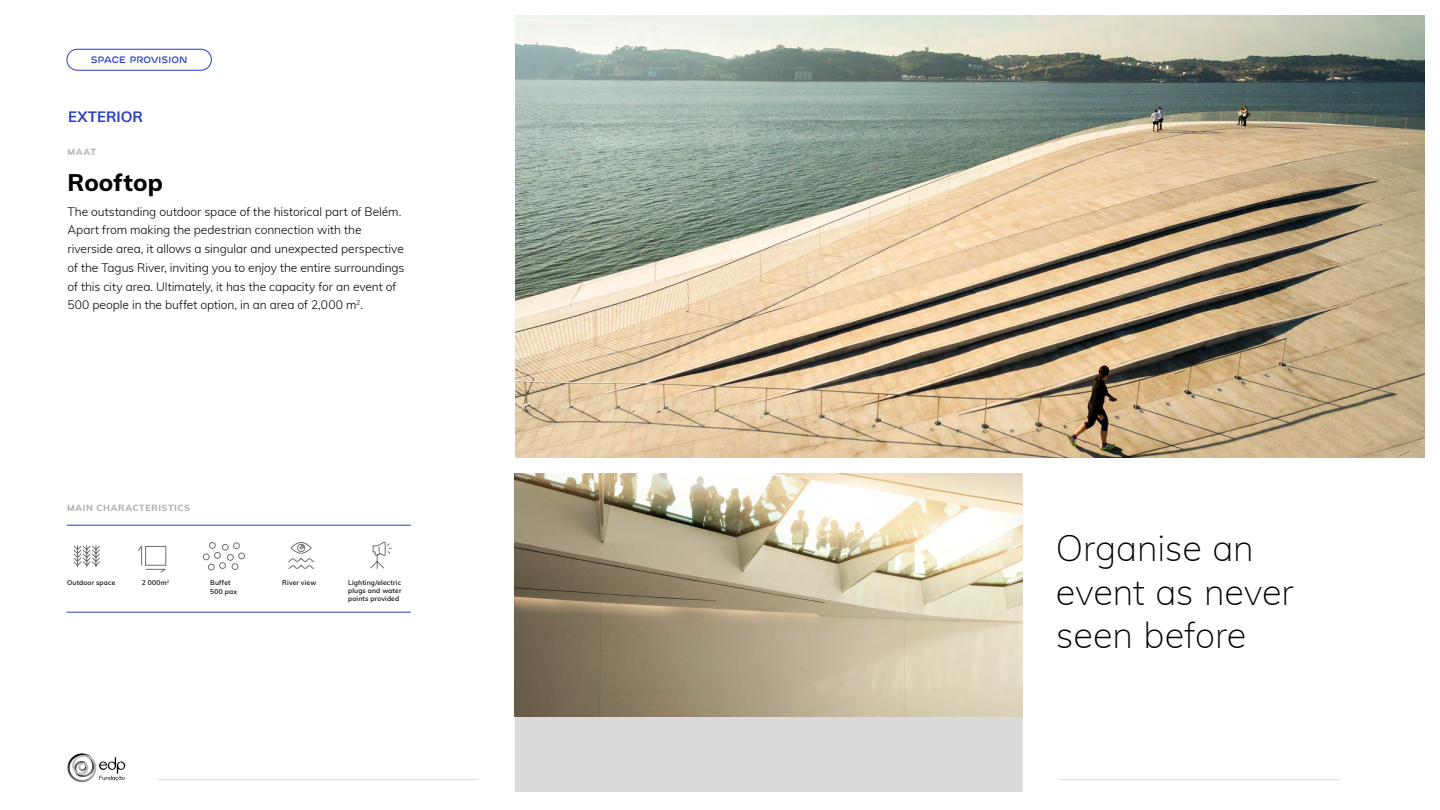
<style>
.page{position:relative;width:1440px;height:810px;background:#fff}
.page>*{position:absolute;margin:0;border:0;box-sizing:border-box;transform-origin:0 0}
.t1{font:200 36px/43.5px "Muli";letter-spacing:-.005em;color:#000}
.t2{font:800 24px "Muli";letter-spacing:.005em;color:#000}
.t3{font:700 15px "Muli";color:#263cc8}
.t4{font:300 12px/18.8px "Muli";letter-spacing:-.005em;color:#000}
.t5{font:500 9.3px "EDP Preon";letter-spacing:.015em;color:#263cc8}
.t6{font:800 9px "Muli";letter-spacing:.065em;color:#b2b2b2}
.t7{font:600 6.75px/8.2px "Muli";letter-spacing:.02em;color:#000;text-align:justify}
</style>
<div class="page">
<hr style="left:67px;top:612px;width:343px;height:1px;background:#263cc8">
<svg style="left:138px;top:545px;width:29px;height:28px"></svg>
<svg style="left:203px;top:542px;width:42px;height:29px"></svg>
<svg style="left:288px;top:542px;width:26px;height:27px"></svg>
<svg style="left:73px;top:545px;width:27px;height:23px"></svg>
<svg style="left:370px;top:541px;width:22px;height:28px"></svg>
<svg style="left:99px;top:757px;width:26px;height:24px"></svg>
<svg style="left:68px;top:753px;width:24px;height:29px"></svg>
<div style="left:66px;top:49px;width:146px;height:22px;border:1px solid #263cc8;border-radius:10px"></div>
<hr style="left:67px;top:525px;width:343px;height:1px;background:#263cc8">
<div style="left:515px;top:474px;width:507px;height:318px;background:#dadada"></div>
<img style="left:515px;top:474px;width:507px;height:242px">
<img style="left:515px;top:16px;width:908px;height:442px">
<hr style="left:1058px;top:779px;width:281px;height:1px;background:#dadada">
<hr style="left:158px;top:779px;width:320px;height:1px;background:#dadada">
<p class="t5" style="left:91px;top:53px;width:98px">SPACE PROVISION</p>
<p class="t3" style="left:68px;top:106px;width:76px">EXTERIOR</p>
<p class="t6" style="left:68px;top:146px;width:30px">MAAT</p>
<h2 class="t2" style="left:68px;top:165px;width:97px">Rooftop</h2>
<p class="t4" style="left:68px;top:201px;width:338px">The outstanding outdoor space of the historical part of Belém.<br>Apart from making the pedestrian connection with the riverside area, it allows a singular and unexpected perspective of the Tagus River, inviting you to enjoy the entire surroundings of this city area. Ultimately, it has the capacity for an event of 500 people in the buffet option, in an area of 2,000 m<sup>2</sup>.</p>
<p class="t6" style="left:67px;top:502px;width:124px">MAIN CHARACTERISTICS</p>
<p class="t7" style="left:67px;top:578px;width:50px">Outdoor space</p>
<p class="t7" style="left:142px;top:578px;width:29px">2 000m<sup>2</sup></p>
<p class="t7" style="left:348px;top:578px;width:55px">Lighting/electric plugs and water points provided</p>
<p class="t7" style="left:210px;top:578px;width:22px">Buffet</p>
<p class="t7" style="left:282px;top:578px;width:35px">River view</p>
<p class="t7" style="left:210px;top:587px;width:28px">500 pax</p>
<h1 class="t1" style="left:1055px;top:525px;width:239px">Organise an event as never seen before</h1>
</div>
